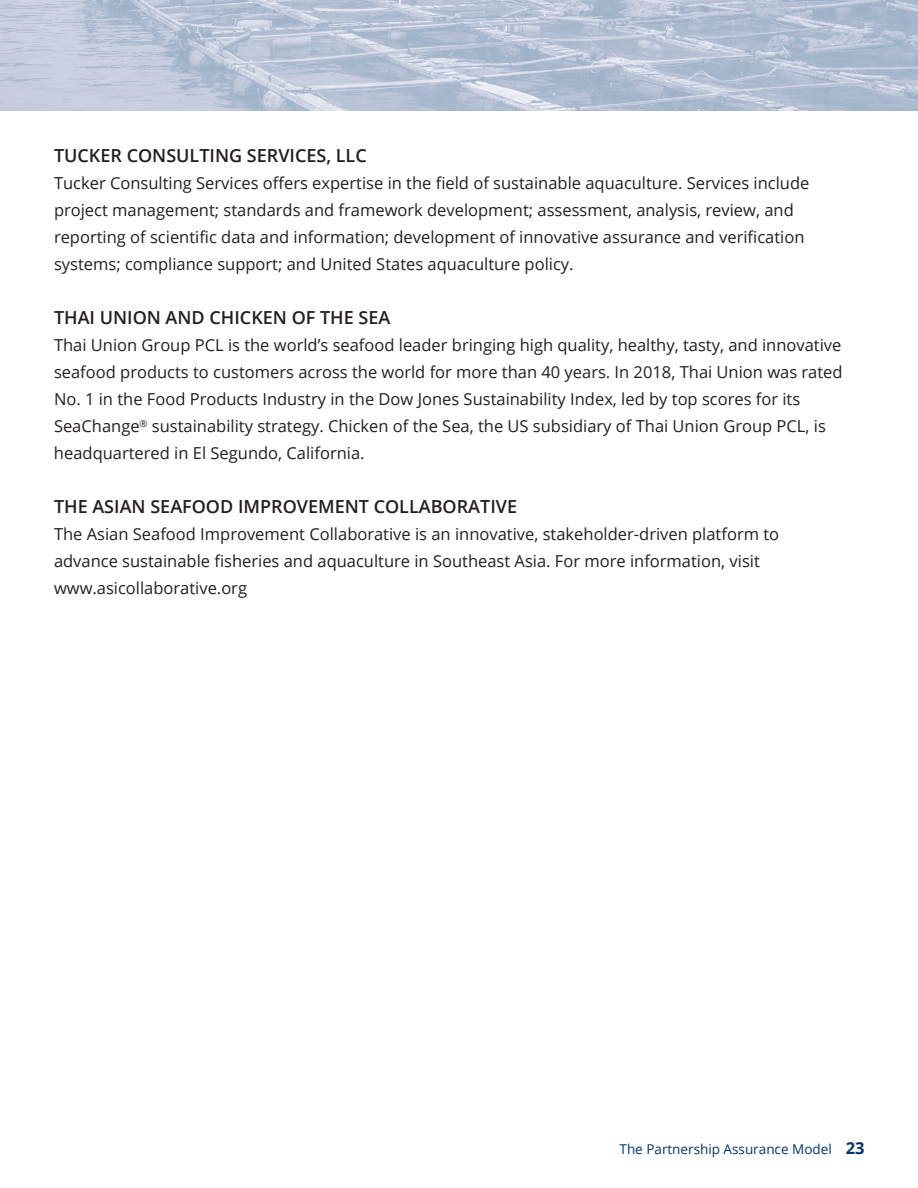
<style>
.page{position:relative;width:918px;height:1188px;background:#fff}
.page>*{position:absolute;margin:0;border:0;box-sizing:border-box;transform-origin:0 0}
.t1{font:600 18px "Open Sans";color:#231f20}
.t2{font:16.5px/27px "Open Sans";color:#231f20}
.t3{font:13.5px "Open Sans";color:#013471}
.s1{font-weight:700;font-size:16.5px}
</style>
<div class="page">
<img style="left:0;top:0;width:918px;height:110px">
<p class="t1" style="left:54px;top:143px;width:314px">TUCKER CONSULTING SERVICES, LLC</p>
<p class="t2" style="left:54px;top:169px;width:757px">Tucker Consulting Services offers expertise in the field of sustainable aquaculture. Services include project management; standards and framework development; assessment, analysis, review, and reporting of scientific data and information; development of innovative assurance and verification systems; compliance support; and United States aquaculture policy.</p>
<p class="t1" style="left:54px;top:305px;width:338px">THAI UNION AND CHICKEN OF THE SEA</p>
<p class="t2" style="left:54px;top:331px;width:790px">Thai Union Group PCL is the world’s seafood leader bringing high quality, healthy, tasty, and innovative seafood products to customers across the world for more than 40 years. In 2018, Thai Union was rated No. 1 in the Food Products Industry in the Dow Jones Sustainability Index, led by top scores for its SeaChange<sup>®</sup> sustainability strategy. Chicken of the Sea, the US subsidiary of Thai Union Group PCL, is headquartered in El Segundo, California.</p>
<p class="t1" style="left:54px;top:494px;width:465px">THE ASIAN SEAFOOD IMPROVEMENT COLLABORATIVE</p>
<p class="t2" style="left:54px;top:520px;width:727px">The Asian Seafood Improvement Collaborative is an innovative, stakeholder-driven platform to advance sustainable fisheries and aquaculture in Southeast Asia. For more information, visit www.asicollaborative.org</p>
<p class="t3" style="left:620px;top:1140px;width:247px">The Partnership Assurance Model <span class="s1">23</span></p>
</div>
